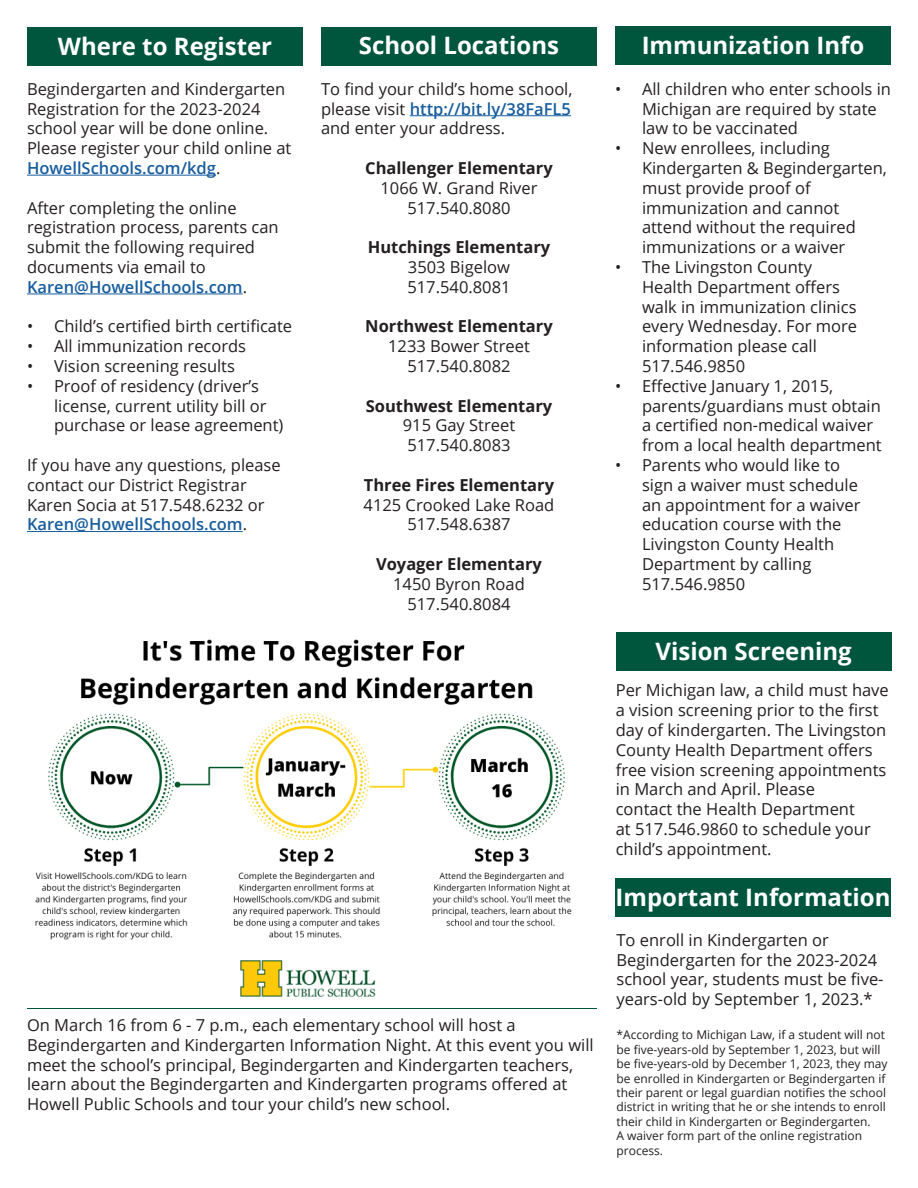
<style>
.page{position:relative;width:918px;height:1188px;background:#fff}
.page>*{position:absolute;margin:0;border:0;box-sizing:border-box;transform-origin:0 0}
.t1{font:700 24px "Open Sans";color:#fff}
.t2{font:16.5px/19.8px "Open Sans";color:#231f20}
.t3{font:700 16.5px "Open Sans";color:#231f20}
.t4{font:600 16.5px "Open Sans";color:#175d9e}
.t5{font:12px/14.4px "Open Sans";color:#231f20}
.s1{font-weight:400;color:#231f20}
.s2{font-weight:600;color:#175d9e}
</style>
<div class="page">
<div style="left:27px;top:27px;width:276px;height:39px;background:#00553d"></div>
<hr style="left:27px;top:175px;width:189px;height:1px;background:#175d9e">
<hr style="left:27px;top:294px;width:216px;height:1px;background:#175d9e">
<hr style="left:27px;top:531px;width:216px;height:1px;background:#175d9e">
<hr style="left:410px;top:115px;width:161px;height:1px;background:#175d9e">
<div style="left:321px;top:27px;width:276px;height:39px;background:#00553d"></div>
<div style="left:615px;top:26px;width:276px;height:39px;background:#00553d"></div>
<div style="left:616px;top:632px;width:276px;height:39px;background:#00553d"></div>
<div style="left:615px;top:878px;width:276px;height:39px;background:#00553d"></div>
<img style="left:35px;top:639px;width:537px;height:358px">
<p class="t1" style="left:58px;top:29px;width:216px">Where to Register</p>
<p class="t2" style="left:27px;top:78px;width:266px">Begindergarten and Kindergarten Registration for the 2023-2024 school year will be done online.<br>Please register your child online at</p>
<p class="t4" style="left:27px;top:157px;width:195px">HowellSchools.com/kdg<span class="s1">.</span></p>
<p class="t2" style="left:27px;top:197px;width:253px">After completing the online registration process, parents can submit the following required documents via email to</p>
<p class="t4" style="left:27px;top:275px;width:222px">Karen@HowellSchools.com<span class="s1">.</span></p>
<p class="t2" style="left:27px;top:316px;width:267px">• Child’s certified birth certificate</p>
<p class="t2" style="left:27px;top:336px;width:221px">• All immunization records</p>
<p class="t2" style="left:27px;top:356px;width:210px">• Vision screening results</p>
<p class="t2" style="left:54px;top:375px;width:231px;text-indent:-27px">• Proof of residency (driver’s license, current utility bill or purchase or lease agreement)</p>
<p class="t2" style="left:27px;top:455px;width:255px">If you have any questions, please contact our District Registrar<br>Karen Socia at 517.548.6232 or<br><span class="s2">Karen@HowellSchools.com</span>.</p>
<p class="t1" style="left:359px;top:28px;width:202px">School Locations</p>
<p class="t1" style="left:642px;top:28px;width:224px">Immunization Info</p>
<p class="t2" style="left:642px;top:78px;width:251px;text-indent:-27px">• All children who enter schools in<br>Michigan are required by state law to be vaccinated</p>
<p class="t2" style="left:642px;top:138px;width:246px;text-indent:-27px">• New enrollees, including<br>Kindergarten &amp; Begindergarten, must provide proof of immunization and cannot attend without the required immunizations or a waiver</p>
<p class="t2" style="left:642px;top:257px;width:217px;text-indent:-27px">• The Livingston County<br>Health Department offers walk in immunization clinics every Wednesday. For more information please call<br>517.546.9850</p>
<p class="t2" style="left:642px;top:375px;width:241px;text-indent:-27px">• Effective January 1, 2015, parents/guardians must obtain a certified non-medical waiver from a local health department</p>
<p class="t2" style="left:642px;top:455px;width:220px;text-indent:-27px">• Parents who would like to sign a waiver must schedule an appointment for a waiver education course with the<br>Livingston County Health<br>Department by calling<br>517.546.9850</p>
<p class="t2" style="left:321px;top:78px;width:253px;text-align:justify">To find your child’s home school, please visit <span class="s2">http://bit.ly/38FaFL5 </span>and enter your address.</p>
<p class="t3" style="left:365px;top:156px;width:189px">Challenger Elementary</p>
<p class="t2" style="left:380px;top:177px;width:159px">1066 W. Grand River</p>
<p class="t2" style="left:407px;top:197px;width:105px">517.540.8080</p>
<p class="t3" style="left:368px;top:235px;width:184px">Hutchings Elementary</p>
<p class="t2" style="left:408px;top:257px;width:104px">3503 Bigelow</p>
<p class="t2" style="left:407px;top:276px;width:105px">517.540.8081</p>
<p class="t3" style="left:365px;top:315px;width:189px">Northwest Elementary</p>
<p class="t2" style="left:388px;top:336px;width:143px">1233 Bower Street</p>
<p class="t2" style="left:407px;top:356px;width:105px">517.540.8082</p>
<p class="t3" style="left:366px;top:394px;width:188px">Southwest Elementary</p>
<p class="t2" style="left:403px;top:415px;width:114px">915 Gay Street</p>
<p class="t2" style="left:407px;top:435px;width:105px">517.540.8083</p>
<p class="t3" style="left:364px;top:473px;width:192px">Three Fires Elementary</p>
<p class="t2" style="left:364px;top:494px;width:192px">4125 Crooked Lake Road</p>
<p class="t2" style="left:407px;top:514px;width:105px">517.548.6387</p>
<p class="t3" style="left:376px;top:552px;width:167px">Voyager Elementary</p>
<p class="t2" style="left:393px;top:573px;width:133px">1450 Byron Road</p>
<p class="t2" style="left:407px;top:593px;width:105px">517.540.8084</p>
<p class="t1" style="left:656px;top:634px;width:198px">Vision Screening</p>
<p class="t2" style="left:616px;top:680px;width:275px">Per Michigan law, a child must have a vision screening prior to the first day of kindergarten. The Livingston<br>County Health Department offers free vision screening appointments in March and April. Please<br>contact the Health Department<br>at 517.546.9860 to schedule your child’s appointment.</p>
<p class="t1" style="left:615px;top:880px;width:276px">Important Information</p>
<p class="t2" style="left:27px;top:1015px;width:568px">On March 16 from 6 - 7 p.m., each elementary school will host a<br>Begindergarten and Kindergarten Information Night. At this event you will</p>
<p class="t2" style="left:27px;top:1054px;width:548px">meet the school’s principal, Begindergarten and Kindergarten teachers, learn about the Begindergarten and Kindergarten programs offered at<br>Howell Public Schools and tour your child’s new school.</p>
<p class="t2" style="left:616px;top:930px;width:269px">To enroll in Kindergarten or<br>Begindergarten for the 2023-2024 school year, students must be five&shy;years-old by September 1, 2023.*</p>
<p class="t5" style="left:616px;top:1028px;width:273px">*According to Michigan Law, if a student will not be five-years-old by September 1, 2023, but will be five-years-old by December 1, 2023, they may be enrolled in Kindergarten or Begindergarten if their parent or legal guardian notifies the school district in writing that he or she intends to enroll their child in Kindergarten or Begindergarten.<br>A waiver form part of the online registration process.</p>
</div>
